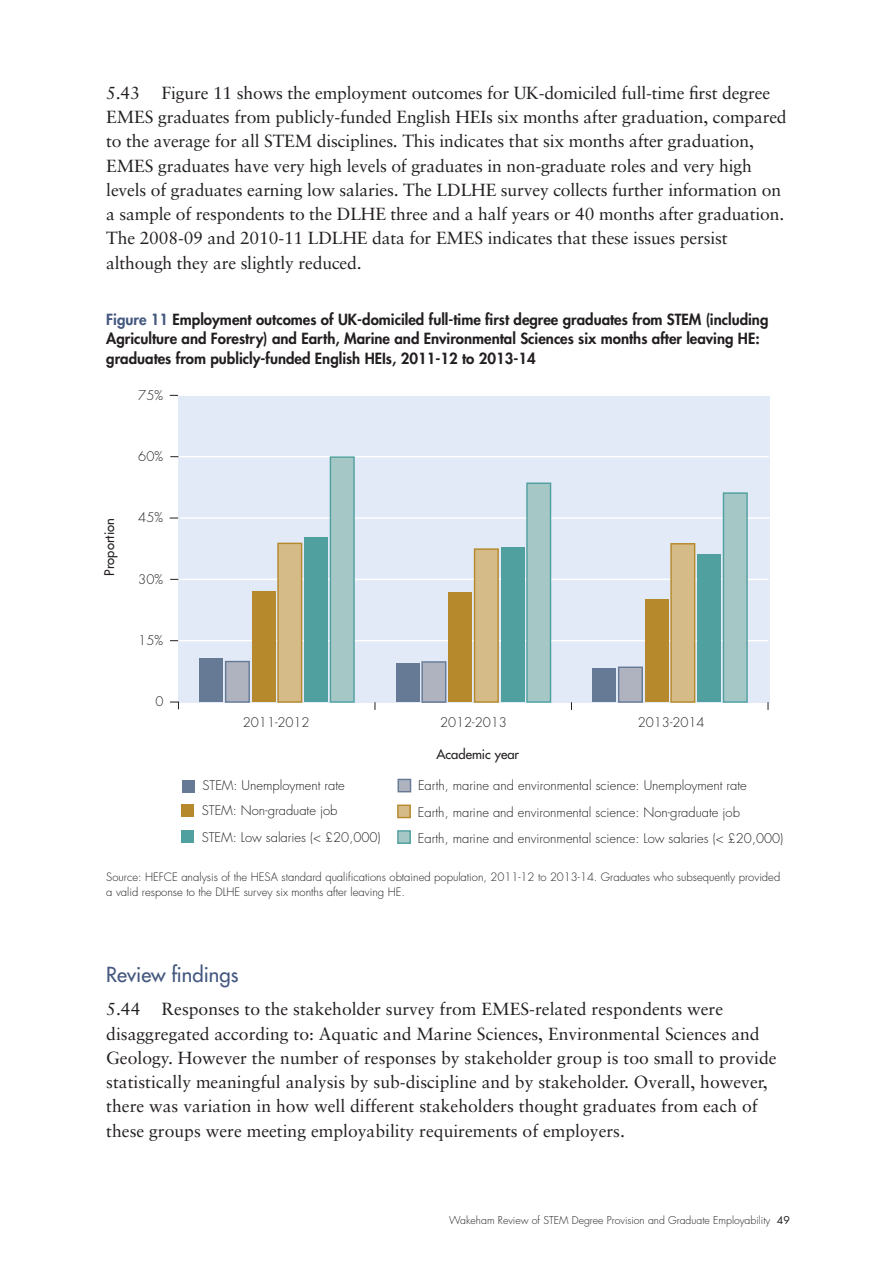
<style>
.page{position:relative;width:893px;height:1263px;background:#fff}
.page>*{position:absolute;margin:0;border:0;box-sizing:border-box;transform-origin:0 0}
.hd_3{font:20.25px "Futura";color:#43577f}
.text{font:17.55px/24.3px "Sabon";letter-spacing:-.01em;color:#231f20}
.table_hd{font:800 15px/19.5px "Futura";color:#231f20}
.t1{font:300 12.9px "Futura";color:#231f20}
.t2{font:12.9px "Futura";color:#231f20}
.source{font:300 11.25px/15px "Futura";color:#231f20}
.t3{font:300 10.5px "Futura";color:#231f20}
.s1{color:#43577f}
.s2{font-weight:400}
</style>
<div class="page">
<div style="left:178px;top:396px;width:591px;height:306px;background:#e1eaf6"></div>
<hr style="left:178px;top:640px;width:590px;height:1px;background:#fff">
<hr style="left:179px;top:579px;width:590px;height:1px;background:#fff">
<hr style="left:180px;top:517px;width:590px;height:2px;background:#fff">
<hr style="left:179px;top:456px;width:590px;height:1px;background:#fff">
<svg style="left:170px;top:702px;width:9px;height:7px"></svg>
<div style="left:398px;top:831px;width:12px;height:12px;background:#a5c8c7"></div>
<div style="left:330px;top:457px;width:24px;height:245px;background:#a5c8c7"></div>
<div style="left:330px;top:456px;width:25px;height:247px;border:1px solid #bfbfbf"></div>
<div style="left:527px;top:483px;width:23px;height:219px;background:#a5c8c7"></div>
<div style="left:526px;top:482px;width:25px;height:221px;border:1px solid #bfbfbf"></div>
<div style="left:723px;top:493px;width:24px;height:209px;background:#a5c8c7"></div>
<div style="left:723px;top:492px;width:25px;height:211px;border:1px solid #bfbfbf"></div>
<div style="left:182px;top:831px;width:12px;height:12px;background:#51a0a0"></div>
<div style="left:304px;top:538px;width:24px;height:164px;background:#51a0a0"></div>
<div style="left:501px;top:547px;width:23px;height:155px;background:#51a0a0"></div>
<div style="left:697px;top:555px;width:24px;height:147px;background:#51a0a0"></div>
<div style="left:398px;top:805px;width:12px;height:12px;background:#d5bb88"></div>
<div style="left:278px;top:543px;width:24px;height:159px;background:#d5bb88"></div>
<div style="left:475px;top:549px;width:23px;height:153px;background:#d5bb88"></div>
<div style="left:671px;top:544px;width:24px;height:158px;background:#d5bb88"></div>
<div style="left:182px;top:804px;width:12px;height:12px;background:#b6892c"></div>
<div style="left:252px;top:591px;width:23px;height:111px;background:#b6892c"></div>
<div style="left:448px;top:592px;width:24px;height:110px;background:#b6892c"></div>
<div style="left:645px;top:599px;width:23px;height:103px;background:#b6892c"></div>
<div style="left:398px;top:779px;width:13px;height:13px;background:#afb2bf"></div>
<div style="left:398px;top:779px;width:13px;height:13px;border:1px solid #bfbfbf"></div>
<div style="left:226px;top:661px;width:23px;height:41px;background:#afb2bf"></div>
<div style="left:225px;top:661px;width:25px;height:42px;border:1px solid #bfbfbf"></div>
<div style="left:422px;top:662px;width:24px;height:40px;background:#afb2bf"></div>
<div style="left:421px;top:661px;width:25px;height:42px;border:1px solid #bfbfbf"></div>
<div style="left:619px;top:667px;width:23px;height:35px;background:#afb2bf"></div>
<div style="left:618px;top:666px;width:25px;height:37px;border:1px solid #bfbfbf"></div>
<div style="left:182px;top:780px;width:12px;height:13px;background:#667a96"></div>
<div style="left:199px;top:659px;width:24px;height:43px;background:#667a96"></div>
<div style="left:396px;top:664px;width:23px;height:38px;background:#667a96"></div>
<div style="left:592px;top:668px;width:24px;height:34px;background:#667a96"></div>
<p class="text" style="left:106px;top:80px;width:682px">5.43 Figure 11 shows the employment outcomes for UK-domiciled full-time first degree EMES graduates from publicly-funded English HEIs six months after graduation, compared to the average for all STEM disciplines. This indicates that six months after graduation, EMES graduates have very high levels of graduates in non-graduate roles and very high levels of graduates earning low salaries. The LDLHE survey collects further information on a sample of respondents to the DLHE three and a half years or 40 months after graduation.<br>The 2008-09 and 2010-11 LDLHE data for EMES indicates that these issues persist although they are slightly reduced.</p>
<p class="table_hd" style="left:106px;top:309px;width:664px"><span class="s1">Figure 11</span> Employment outcomes of UK-domiciled full-time first degree graduates from STEM (including<br>Agriculture and Forestry) and Earth, Marine and Environmental Sciences six months after leaving HE: graduates from publicly-funded English HEIs, 2011-12 to 2013-14</p>
<p class="t1" style="left:138px;top:387px;width:26px">75%</p>
<p class="t2" style="left:101px;top:576px;width:59px;rotate:-90deg">Proportion</p>
<p class="t1" style="left:138px;top:448px;width:26px">60%</p>
<p class="t1" style="left:138px;top:509px;width:26px">45%</p>
<p class="t1" style="left:138px;top:571px;width:26px">30%</p>
<p class="t1" style="left:138px;top:632px;width:26px">15%</p>
<p class="t1" style="left:155px;top:693px;width:10px">0</p>
<p class="t1" style="left:243px;top:714px;width:68px">2011-2012</p>
<p class="t1" style="left:440px;top:714px;width:68px">2012-2013</p>
<p class="t1" style="left:638px;top:714px;width:68px">2013-2014</p>
<p class="t2" style="left:436px;top:746px;width:84px">Academic year</p>
<p class="t1" style="left:202px;top:777px;width:144px">STEM: Unemployment rate</p>
<p class="t1" style="left:418px;top:777px;width:330px">Earth, marine and environmental science: Unemployment rate</p>
<p class="t1" style="left:202px;top:802px;width:137px">STEM: Non-graduate job</p>
<p class="t1" style="left:418px;top:804px;width:324px">Earth, marine and environmental science: Non-graduate job</p>
<p class="t1" style="left:202px;top:829px;width:180px">STEM: Low salaries (&lt; £20,000)</p>
<p class="t1" style="left:418px;top:830px;width:367px">Earth, marine and environmental science: Low salaries (&lt; £20,000)</p>
<p class="source" style="left:106px;top:869px;width:675px">Source: HEFCE analysis of the HESA standard qualifications obtained population, 2011-12 to 2013-14. Graduates who subsequently provided a valid response to the DLHE survey six months after leaving HE.</p>
<p class="hd_3" style="left:106px;top:962px;width:134px">Review findings</p>
<p class="text" style="left:106px;top:997px;width:672px">5.44 Responses to the stakeholder survey from EMES-related respondents were disaggregated according to: Aquatic and Marine Sciences, Environmental Sciences and Geology. However the number of responses by stakeholder group is too small to provide statistically meaningful analysis by sub-discipline and by stakeholder. Overall, however, there was variation in how well different stakeholders thought graduates from each of these groups were meeting employability requirements of employers.</p>
<p class="t3" style="left:449px;top:1214px;width:342px">Wakeham Review of STEM Degree Provision and Graduate Employability <span class="s2">49</span></p>
</div>
